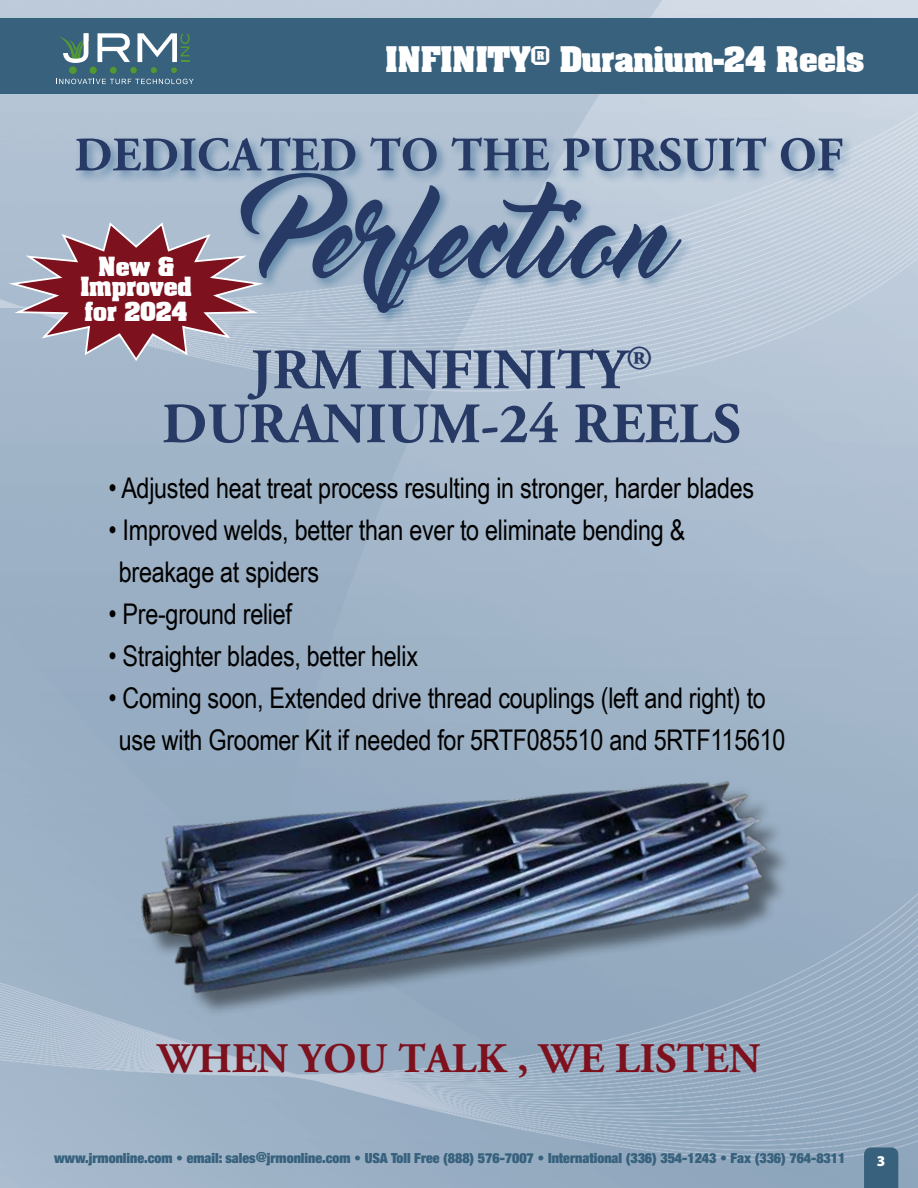
<style>
.page{position:relative;width:918px;height:1188px;background:#fff}
.page>*{position:absolute;margin:0;border:0;box-sizing:border-box;transform-origin:0 0}
.t1{font:700 57px/54px "Adobe Garamond";color:#273a65;text-align:center}
.t2{font:700 42px "Adobe Garamond";color:#7d111d}
.t3{font:700 30px "Aardvark";color:#fff}
.t4{font:28.5px/42px "Arial Narrow";letter-spacing:-.01em;color:#000}
.t5{font:700 22.5px/19.5px "Aardvark";color:#fff;text-align:center}
.t6{font:900 15px "Myriad Pro";color:#fff}
.t7{font:900 condensed 13.95px "Helvetica Neue LT Std";color:#37617d}
</style>
<div class="page">
<img style="left:0;top:0;width:918px;height:1188px">
<div style="left:0;top:19px;width:918px;height:75px;background:#37617d"></div>
<svg style="left:864px;top:1148px;width:34px;height:40px"></svg>
<svg style="left:59px;top:33px;width:135px;height:51px"></svg>
<div style="left:238px;top:170px;width:456px;height:156px;background:#00467a;opacity:.4"></div>
<svg style="left:239px;top:184px;width:444px;height:129px;background:#8598b2"></svg>
<div style="left:73px;top:135px;width:782px;height:49px;background:#00467a;opacity:.4"></div>
<svg style="left:76px;top:137px;width:766px;height:34px;background:#798da9"></svg>
<img style="left:121px;top:695px;width:676px;height:389px">
<svg style="left:4px;top:221px;width:264px;height:142px;background:#9b7684"></svg>
<p class="t5" style="left:80px;top:256px;width:113px">New &amp;<br>Improved</p>
<p class="t5" style="left:85px;top:301px;width:104px">for 2024</p>
<p class="t3" style="left:386px;top:34px;width:480px">INFINITY® Duranium-24 Reels</p>
<h1 class="t1" style="left:162px;top:344px;width:580px">JRM INFINITY<sup>®<br></sup>DURANIUM-24 REELS</h1>
<p class="t4" style="left:109px;top:466px;width:647px">• Adjusted heat treat process resulting in stronger, harder blades</p>
<p class="t4" style="left:119px;top:508px;width:568px;text-indent:-10px">• Improved welds, better than ever to eliminate bending &amp; breakage at spiders</p>
<p class="t4" style="left:109px;top:592px;width:185px">• Pre-ground relief</p>
<p class="t4" style="left:109px;top:634px;width:311px">• Straighter blades, better helix</p>
<p class="t4" style="left:119px;top:676px;width:668px;text-indent:-10px">• Coming soon, Extended drive thread couplings (left and right) to use with Groomer Kit if needed for 5RTF085510 and 5RTF115610</p>
<h2 class="t2" style="left:158px;top:1036px;width:604px">WHEN YOU TALK , WE LISTEN</h2>
<p class="t7" style="left:54px;top:1150px;width:793px">www.jrmonline.com • email: sales@jrmonline.com • USA Toll Free (888) 576-7007 • International (336) 354-1243 • Fax (336) 764-8311</p>
<p class="t6" style="left:877px;top:1152px;width:10px">3</p>
</div>
